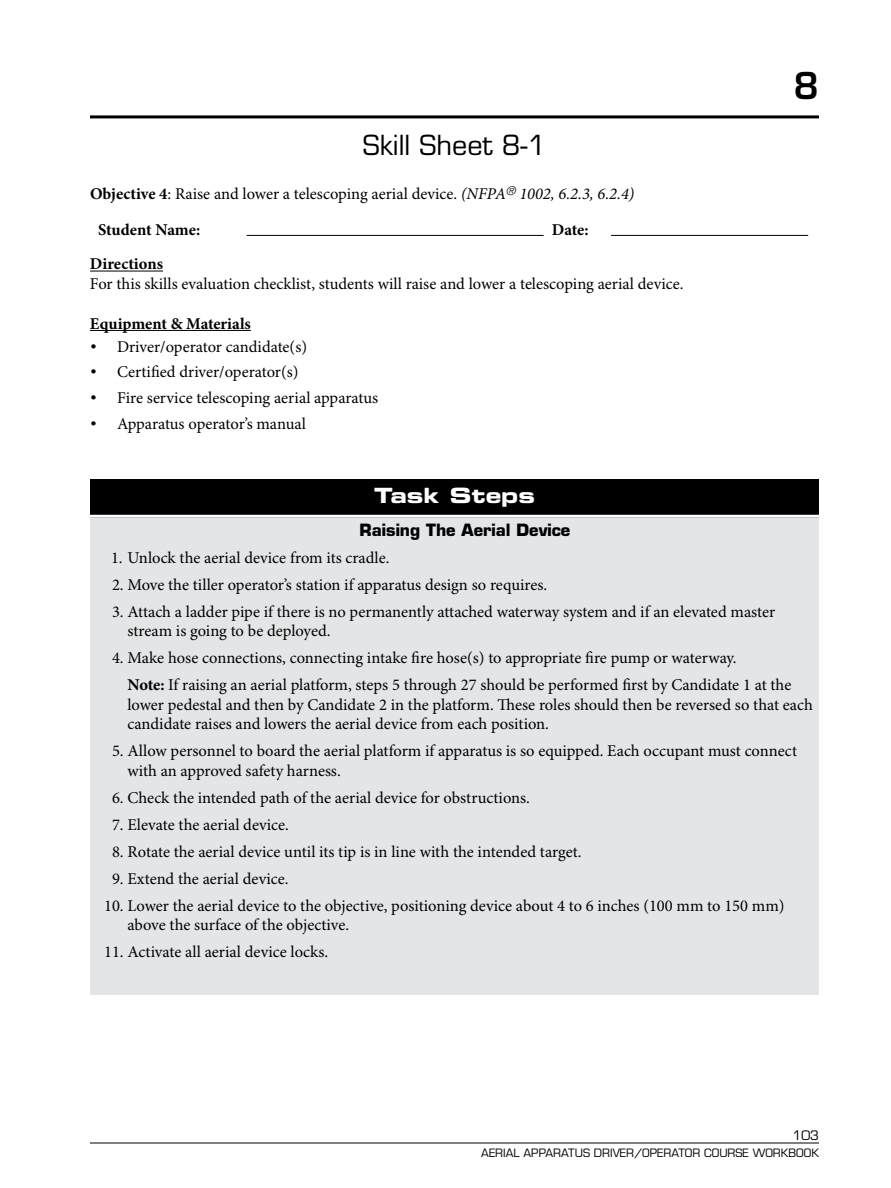
<style>
.page{position:relative;width:891px;height:1188px;background:#fff}
.page>*{position:absolute;margin:0;border:0;box-sizing:border-box;transform-origin:0 0}
.t1{font:600 36px "Eurostile LT Std";color:#000}
.t2{font:27px "Eurostile LT Std";color:#000}
.t3{font:21px "Eurostile LT Std Bold Ex 2";color:#fff}
.t4{font:16.5px/19.5px "Minion Pro";color:#000}
.t5{font:700 16.5px "Minion Pro";letter-spacing:-.005em;color:#000}
.t6{font:700 16.5px "Eurostile LT Std";color:#000}
.t7{font:12.75px "Eurostile LT Std";color:#000}
.t8{font:11.25px "Eurostile LT Std";color:#000}
.s1{font-weight:700}
.s2{font-style:italic}
</style>
<div class="page">
<div style="left:90px;top:508px;width:729px;height:486px;background:#e4e5e6"></div>
<div style="left:90px;top:479px;width:729px;height:38px;background:#000"></div>
<hr style="left:90px;top:515px;width:729px;height:3px;background:#fff">
<hr style="left:90px;top:115px;width:729px;height:3px;background:#000">
<hr style="left:90px;top:1143px;width:729px;height:1px;background:#000">
<hr style="left:90px;top:271px;width:73px;height:1px;background:#000">
<hr style="left:90px;top:330px;width:161px;height:1px;background:#000">
<hr style="left:247px;top:235px;width:297px;height:1px;background:#000">
<hr style="left:611px;top:235px;width:197px;height:1px;background:#000">
<h2 class="t2" style="left:363px;top:129px;width:185px">Skill Sheet 8-1</h2>
<p class="t4" style="left:90px;top:185px;width:546px"><span class="s1">Objective 4</span>: Raise and lower a telescoping aerial device. <span class="s2">(NFPA</span><sup>®</sup> <span class="s2">1002, 6.2.3, 6.2.4)</span></p>
<p class="t5" style="left:98px;top:220px;width:104px">Student Name:</p>
<p class="t5" style="left:552px;top:220px;width:38px">Date:</p>
<p class="t5" style="left:90px;top:254px;width:75px">Directions</p>
<p class="t4" style="left:90px;top:275px;width:595px">For this skills evaluation checklist, students will raise and lower a telescoping aerial device.</p>
<p class="t5" style="left:90px;top:314px;width:162px">Equipment &amp; Materials</p>
<p class="t4" style="left:90px;top:337px;width:219px">• Driver/operator candidate(s)</p>
<p class="t4" style="left:90px;top:363px;width:210px">• Certified driver/operator(s)</p>
<p class="t4" style="left:90px;top:389px;width:290px">• Fire service telescoping aerial apparatus</p>
<p class="t4" style="left:90px;top:415px;width:218px">• Apparatus operator’s manual</p>
<h1 class="t1" style="left:794px;top:63px;width:27px">8</h1>
<p class="t3" style="left:374px;top:480px;width:162px">Task Steps</p>
<p class="t6" style="left:360px;top:520px;width:212px">Raising The Aerial Device</p>
<p class="t4" style="left:111px;top:548px;width:280px">1. Unlock the aerial device from its cradle.</p>
<p class="t4" style="left:112px;top:575px;width:437px">2. Move the tiller operator’s station if apparatus design so requires.</p>
<p class="t4" style="left:128px;top:602px;width:649px;text-indent:-15px">3. Attach a ladder pipe if there is no permanently attached waterway system and if an elevated master stream is going to be deployed.</p>
<p class="t4" style="left:128px;top:645px;width:665px;line-height:27px;text-indent:-15px">4. Make hose connections, connecting intake fire hose(s) to appropriate fire pump or waterway.<br><span class="s1">Note:</span> If raising an aerial platform, steps 5 through 27 should be performed first by Candidate 1 at the</p>
<p class="t4" style="left:128px;top:695px;width:687px">lower pedestal and then by Candidate 2 in the platform. These roles should then be reversed so that each candidate raises and lowers the aerial device from each position.</p>
<p class="t4" style="left:128px;top:742px;width:671px;text-indent:-15px">5. Allow personnel to board the aerial platform if apparatus is so equipped. Each occupant must connect with an approved safety harness.</p>
<p class="t4" style="left:112px;top:788px;width:419px">6. Check the intended path of the aerial device for obstructions.</p>
<p class="t4" style="left:112px;top:815px;width:178px">7. Elevate the aerial device.</p>
<p class="t4" style="left:112px;top:842px;width:471px">8. Rotate the aerial device until its tip is in line with the intended target.</p>
<p class="t4" style="left:112px;top:869px;width:178px">9. Extend the aerial device.</p>
<p class="t4" style="left:128px;top:896px;width:659px;text-indent:-23px">10. Lower the aerial device to the objective, positioning device about 4 to 6 inches (100 mm to 150 mm) above the surface of the objective.</p>
<p class="t4" style="left:104px;top:943px;width:226px">11. Activate all aerial device locks.</p>
<p class="t7" style="left:793px;top:1128px;width:28px">103</p>
<p class="t8" style="left:481px;top:1146px;width:339px">AERIAL APPARATUS DRIVER/OPERATOR COURSE WORKBOOK</p>
</div>
